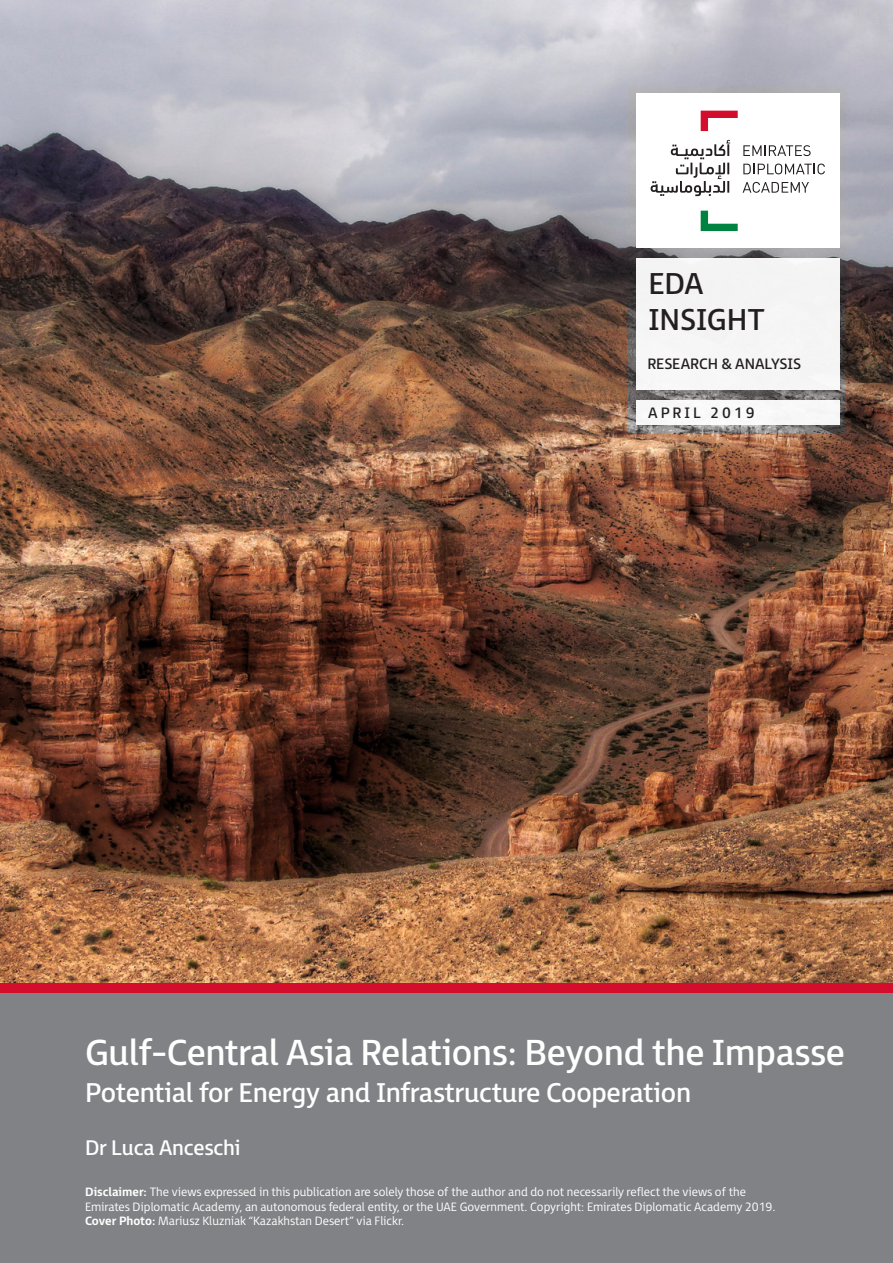
<style>
.page{position:relative;width:893px;height:1263px;background:#fff}
.page>*{position:absolute;margin:0;border:0;box-sizing:border-box;transform-origin:0 0}
.t1{font:36px "FS Millbank";letter-spacing:-.01em;color:#fff}
.t2{font:30px "FS Millbank";color:#231f20}
.t3{font:27px "FS Millbank";letter-spacing:-.01em;color:#fff}
.t4{font:21px "FS Millbank";letter-spacing:-.01em;color:#fff}
.t5{font:15px "FS Millbank";color:#231f20}
.t6{font:15px "FS Millbank";letter-spacing:.2em;color:#231f20}
.disclaimer{font:300 12px/14.4px "FS Millbank";color:#fff}
.s1{font-weight:700}
</style>
<div class="page">
<div style="left:0;top:985px;width:893px;height:278px;background:#808285"></div>
<img style="left:0;top:0;width:893px;height:983px">
<svg style="left:628px;top:85px;width:218px;height:348px;background:#878587"></svg>
<div style="left:636px;top:93px;width:204px;height:154px;background:#fff"></div>
<div style="left:636px;top:258px;width:204px;height:132px;background:#f5f5f5"></div>
<div style="left:636px;top:400px;width:204px;height:25px;background:#f8f8f8"></div>
<svg style="left:701px;top:111px;width:37px;height:20px"></svg>
<svg style="left:701px;top:211px;width:37px;height:20px"></svg>
<svg style="left:743px;top:145px;width:68px;height:11px"></svg>
<svg style="left:743px;top:164px;width:82px;height:10px"></svg>
<svg style="left:743px;top:182px;width:66px;height:11px"></svg>
<svg style="left:651px;top:140px;width:79px;height:56px"></svg>
<div style="left:0;top:983px;width:893px;height:10px;background:#d30d2b"></div>
<p class="t2" style="left:648px;top:259px;width:57px">EDA</p>
<p class="t2" style="left:648px;top:295px;width:118px">INSIGHT</p>
<p class="t5" style="left:647px;top:351px;width:155px">RESEARCH &amp; ANALYSIS</p>
<p class="t6" style="left:648px;top:401px;width:108px">APRIL 2019</p>
<p class="t1" style="left:85px;top:1023px;width:761px">Gulf-Central Asia Relations: Beyond the Impasse</p>
<p class="t3" style="left:85px;top:1071px;width:608px">Potential for Energy and Infrastructure Cooperation</p>
<p class="t4" style="left:85px;top:1130px;width:157px">Dr Luca Anceschi</p>
<p class="disclaimer" style="left:85px;top:1183px;width:692px"><span class="s1">Disclaimer:</span> The views expressed in this publication are solely those of the author and do not necessarily reflect the views of the<br>Emirates Diplomatic Academy, an autonomous federal entity, or the UAE Government. Copyright: Emirates Diplomatic Academy 2019.<br><span class="s1">Cover Photo:</span> Mariusz Kluzniak “Kazakhstan Desert” via Flickr.</p>
</div>
